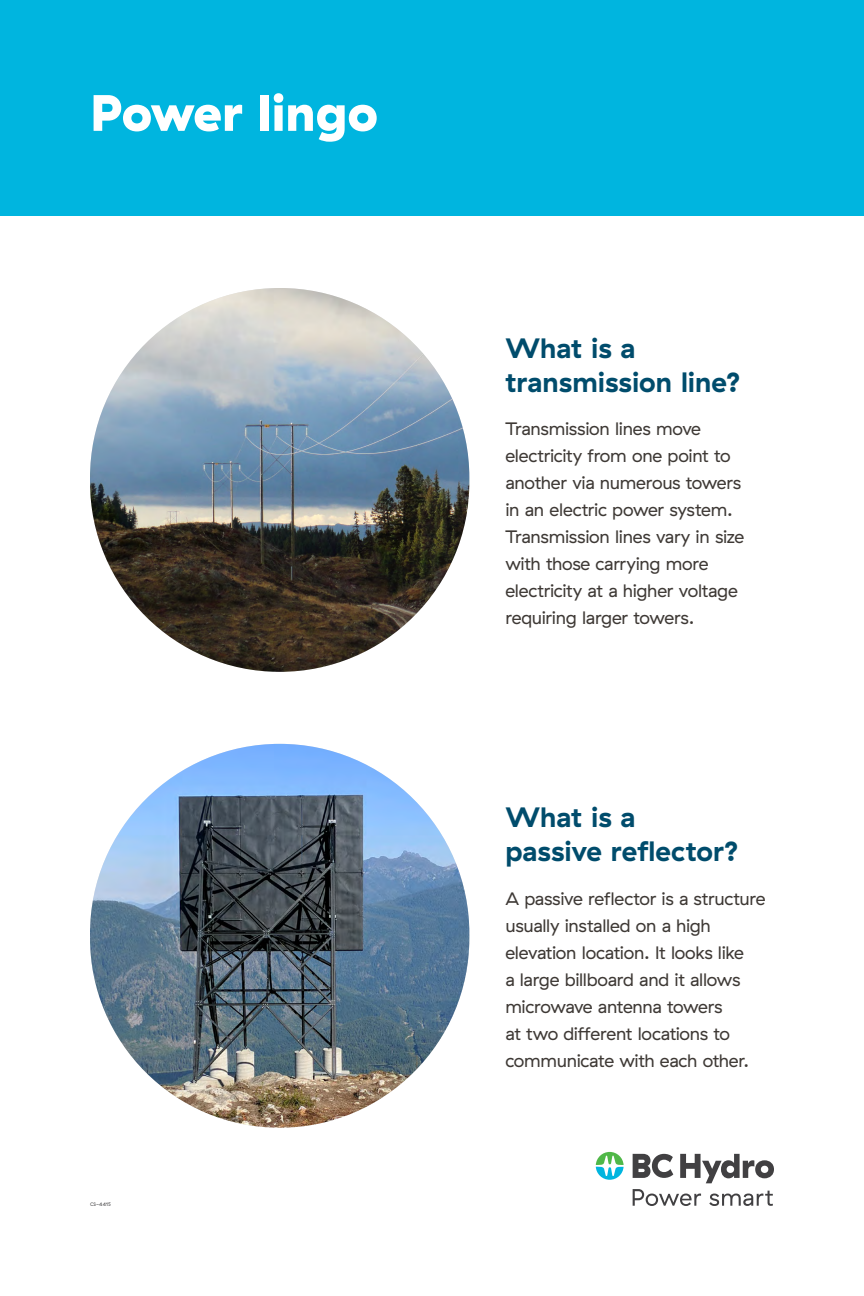
<style>
.page{position:relative;width:864px;height:1296px;background:#fff}
.page>*{position:absolute;margin:0;border:0;box-sizing:border-box;transform-origin:0 0}
.t1{font:900 51.05px "GT Haptik";color:#fff}
.t2{font:700 28px/33.6px "GT Haptik";color:#004c6c}
.t3{font:18px/27px "GT Haptik";letter-spacing:-.02em;color:#3e3935}
.t4{font:5px "GT Haptik";letter-spacing:.005em;color:#414042}
</style>
<div class="page">
<svg style="left:596px;top:1152px;width:28px;height:28px"></svg>
<svg style="left:633px;top:1154px;width:40px;height:24px"></svg>
<svg style="left:680px;top:1154px;width:94px;height:29px"></svg>
<svg style="left:633px;top:1189px;width:68px;height:17px"></svg>
<svg style="left:709px;top:1191px;width:64px;height:15px"></svg>
<div style="left:0;top:0;width:864px;height:216px;background:#00b5df"></div>
<img style="left:90px;top:744px;width:379px;height:384px;border-radius:190px">
<img style="left:90px;top:288px;width:379px;height:384px;border-radius:190px">
<h1 class="t1" style="left:90px;top:80px;width:289px">Power lingo</h1>
<p class="t4" style="left:90px;top:1201px;width:22px">CS-4415</p>
<h2 class="t2" style="left:505px;top:332px;width:238px">What is a transmission line?</h2>
<p class="t3" style="left:505px;top:416px;width:240px">Transmission lines move electricity from one point to another via numerous towers in an electric power system.<br>Transmission lines vary in size with those carrying more electricity at a higher voltage requiring larger towers.</p>
<h2 class="t2" style="left:505px;top:801px;width:236px">What is a<br>passive reflector?</h2>
<p class="t3" style="left:505px;top:885px;width:262px">A passive reflector is a structure usually installed on a high elevation location. It looks like<br>a large billboard and it allows microwave antenna towers<br>at two different locations to communicate with each other.</p>
</div>
